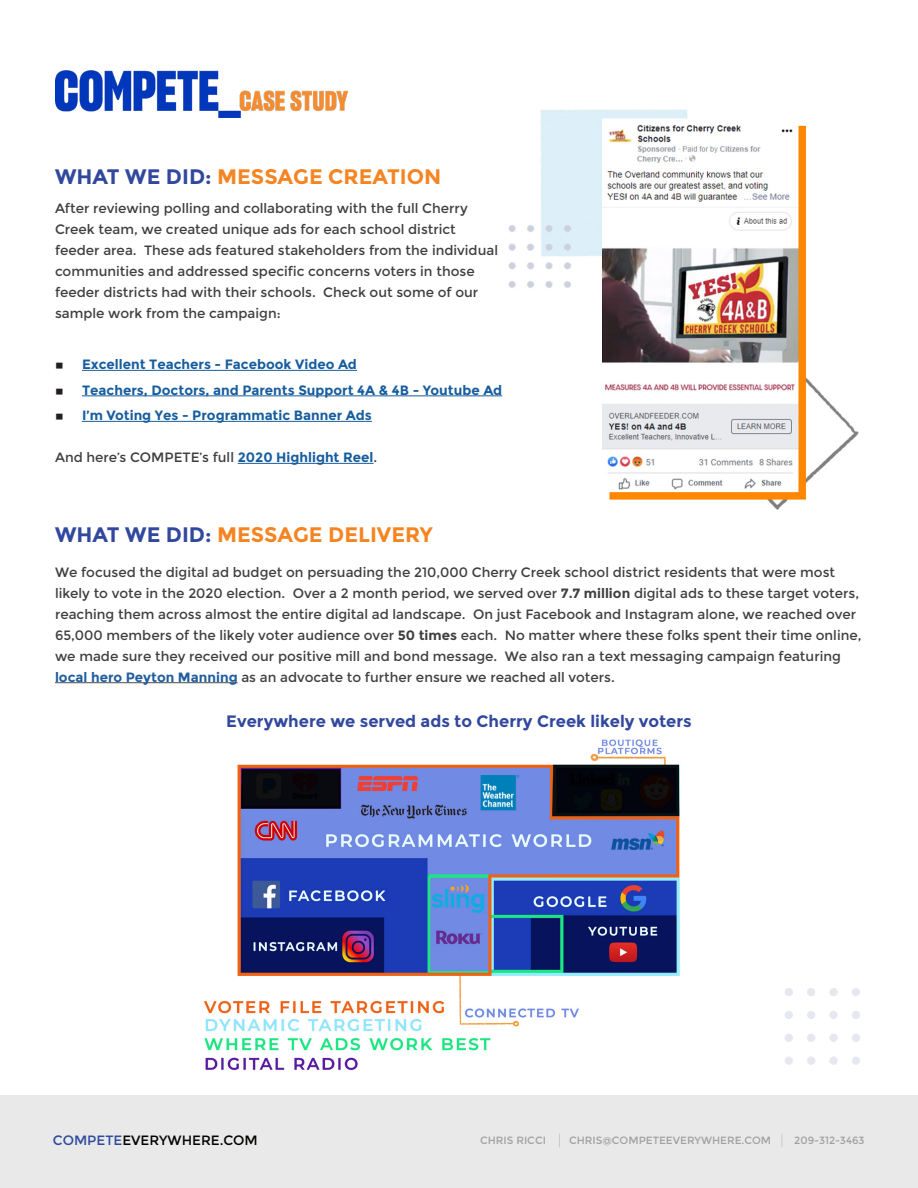
<style>
.page{position:relative;width:918px;height:1188px;background:#fff}
.page>*{position:absolute;margin:0;border:0;box-sizing:border-box;transform-origin:0 0}
.t1{font:700 21px "Montserrat";color:#f58522}
.t2{font:700 16.5px "Montserrat";color:#31489e}
.t3{font:13.5px/21px "Montserrat";color:#3f3f3f}
.t4{font:700 13.5px "Montserrat";color:#175d9e}
.t5{font:13.5px "Montserrat";color:#040503}
.t6{font:700 13.5px "Montserrat";color:#231f20}
.t7{font:10.5px "Montserrat";color:#656666}
.s1{color:#31489e}
.s2{font-weight:700;color:#175d9e}
.s3{font-weight:700}
.s4{font-weight:700;color:#215e9e}
.s5{color:#2f4c9d}
</style>
<div class="page">
<img style="left:784px;top:988px;width:76px;height:77px">
<div style="left:0;top:1095px;width:918px;height:93px;background:#e9e9e9"></div>
<svg style="left:559px;top:1134px;width:1px;height:13px"></svg>
<svg style="left:782px;top:1134px;width:1px;height:13px"></svg>
<img style="left:508px;top:109px;width:351px;height:401px">
<hr style="left:82px;top:370px;width:275px;height:1px;background:#175d9e">
<hr style="left:82px;top:396px;width:420px;height:1px;background:#175d9e">
<hr style="left:82px;top:421px;width:290px;height:1px;background:#175d9e">
<hr style="left:238px;top:463px;width:136px;height:1px;background:#175d9e">
<img style="left:55px;top:71px;width:293px;height:46px">
<img style="left:204px;top:739px;width:476px;height:332px">
<hr style="left:55px;top:682px;width:183px;height:1px;background:#4b4c4d">
<p class="t1" style="left:55px;top:164px;width:388px"><span class="s1">WHAT WE DID:</span> MESSAGE CREATION</p>
<p class="t3" style="left:55px;top:198px;width:445px">After reviewing polling and collaborating with the full Cherry Creek team, we created unique ads for each school district feeder area. These ads featured stakeholders from the individual communities and addressed specific concerns voters in those feeder districts had with their schools. Check out some of our sample work from the campaign:</p>
<p class="t6" style="left:55px;top:357px;width:10px">◊</p>
<p class="t4" style="left:82px;top:357px;width:276px">Excellent Teachers - Facebook Video Ad</p>
<p class="t6" style="left:55px;top:382px;width:10px">◊</p>
<p class="t4" style="left:82px;top:382px;width:422px">Teachers, Doctors, and Parents Support 4A &amp; 4B - Youtube Ad</p>
<p class="t6" style="left:55px;top:408px;width:10px">◊</p>
<p class="t4" style="left:82px;top:408px;width:291px">I’m Voting Yes - Programmatic Banner Ads</p>
<p class="t3" style="left:55px;top:447px;width:324px">And here’s COMPETE’s full <span class="s2">2020 Highlight Reel</span>.</p>
<p class="t1" style="left:55px;top:522px;width:379px"><span class="s1">WHAT WE DID:</span> MESSAGE DELIVERY</p>
<p class="t3" style="left:55px;top:562px;width:808px">We focused the digital ad budget on persuading the 210,000 Cherry Creek school district residents that were most likely to vote in the 2020 election. Over a 2 month period, we served over <span class="s3">7.7 million</span> digital ads to these target voters, reaching them across almost the entire digital ad landscape. On just Facebook and Instagram alone, we reached over 65,000 members of the likely voter audience over <span class="s3">50 times</span> each. No matter where these folks spent their time online, we made sure they received our positive mill and bond message. We also ran a text messaging campaign featuring <span class="s4">local hero Peyton Manning</span> as an advocate to further ensure we reached all voters.</p>
<p class="t2" style="left:226px;top:711px;width:467px">Everywhere we served ads to Cherry Creek likely voters</p>
<p class="t5" style="left:53px;top:1132px;width:206px"><span class="s5">COMPETE</span>EVERYWHERE.COM</p>
<p class="t7" style="left:480px;top:1134px;width:67px">CHRIS RICCI</p>
<p class="t7" style="left:569px;top:1134px;width:204px">CHRIS@COMPETEEVERYWHERE.COM</p>
<p class="t7" style="left:794px;top:1134px;width:72px">209-312-3463</p>
</div>
